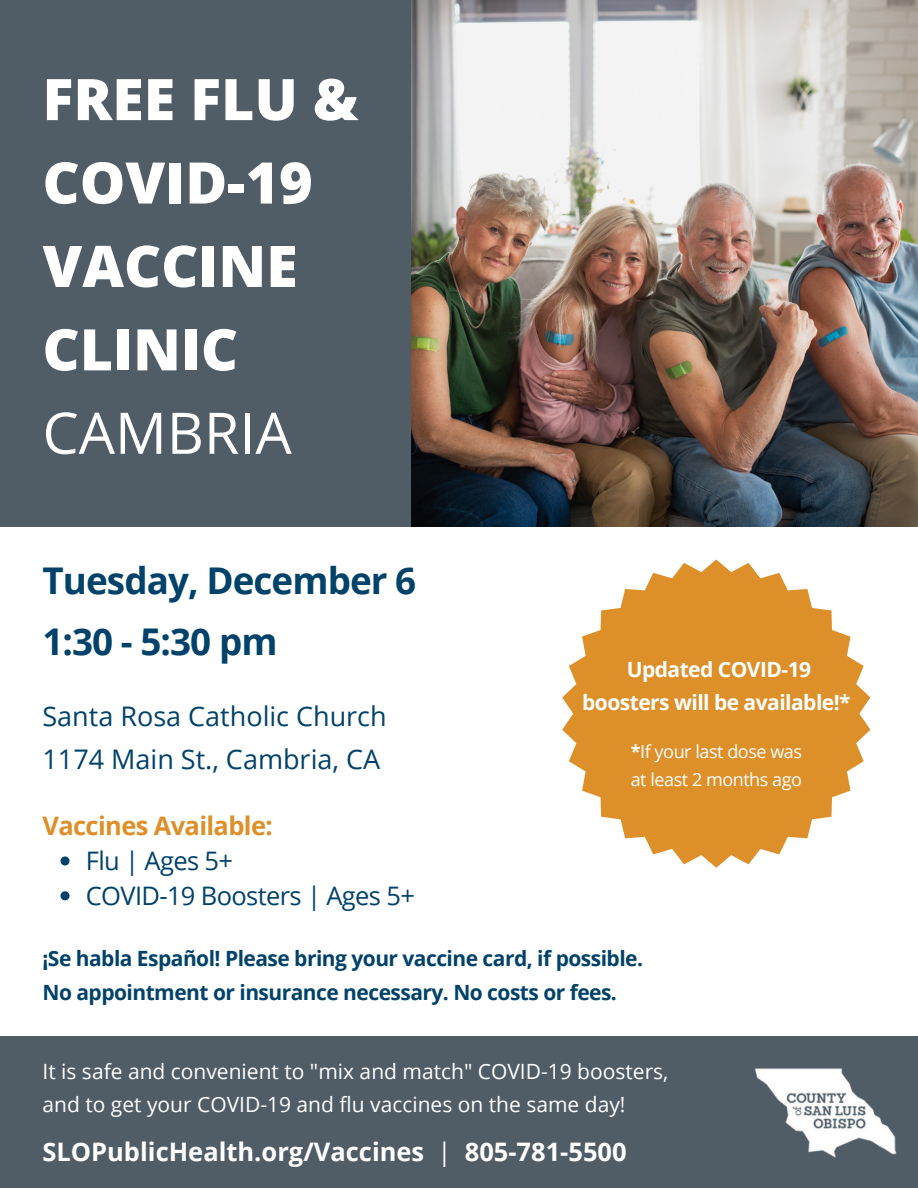
<style>
.page{position:relative;width:918px;height:1188px;background:#fff}
.page>*{position:absolute;margin:0;border:0;box-sizing:border-box;transform-origin:0 0}
.t1{font:800 57.3px/83.4px "Open Sans";color:#fff}
.t2{font:57.3px "Open Sans";color:#fff}
.t3{font:700 36.75px/60.8px "Open Sans";letter-spacing:-.025em;color:#01426a}
.t4{font:27px/43.8px "Open Sans";color:#01426a}
.t5{font:700 25.5px "Open Sans";color:#fff}
.t6{font:25.5px/34.8px "Open Sans";letter-spacing:-.025em;color:#01426a}
.t7{font:700 25.5px "Open Sans";letter-spacing:-.025em;color:#dd9029}
.t8{font:700 21px/33.8px "Open Sans";letter-spacing:-.025em;color:#01426a}
.t9{font:21px/33.8px "Open Sans";color:#fff}
.t10{font:700 21px/32.7px "Open Sans";letter-spacing:-.025em;color:#fff;text-align:center}
.t11{font:18px/28.2px "Open Sans";letter-spacing:-.025em;color:#fff}
.s1{font-weight:700}
.s2{font-weight:400}
</style>
<div class="page">
<div style="left:0;top:0;width:467px;height:526px;background:#505d67"></div>
<div style="left:0;top:1036px;width:918px;height:152px;background:#505d67"></div>
<img style="left:754px;top:1068px;width:143px;height:90px">
<svg style="left:61px;top:856px;width:9px;height:9px"></svg>
<svg style="left:61px;top:891px;width:9px;height:9px"></svg>
<img style="left:412px;top:0;width:506px;height:526px">
<svg style="left:562px;top:560px;width:308px;height:308px;fill:#dd9029"></svg>
<h1 class="t1" style="left:43px;top:56px;width:318px">FREE FLU &amp;<br>COVID-19<br>VACCINE<br>CLINIC</h1>
<h1 class="t2" style="left:43px;top:393px;width:251px">CAMBRIA</h1>
<h2 class="t3" style="left:43px;top:549px;width:375px">Tuesday, December 6<br>1:30 - 5:30 pm</h2>
<p class="t4" style="left:43px;top:693px;width:346px">Santa Rosa Catholic Church<br>1174 Main St., Cambria, CA</p>
<p class="t7" style="left:43px;top:808px;width:232px">Vaccines Available:</p>
<p class="t6" style="left:86px;top:843px;width:331px">Flu | Ages 5+<br>COVID-19 Boosters | Ages 5+</p>
<p class="t10" style="left:582px;top:653px;width:270px">Updated COVID-19 boosters will be available!*</p>
<p class="t11" style="left:631px;top:737px;width:173px"><span class="s1">*</span>If your last dose was at least 2 months ago</p>
<p class="t8" style="left:43px;top:941px;width:602px">¡Se habla Español! Please bring your vaccine card, if possible.<br>No appointment or insurance necessary. No costs or fees.</p>
<p class="t9" style="left:43px;top:1054px;width:627px">It is safe and convenient to "mix and match" COVID-19 boosters, and to get your COVID-19 and flu vaccines on the same day!</p>
<p class="t5" style="left:43px;top:1134px;width:586px">SLOPublicHealth.org/Vaccines <span class="s2">|</span> 805-781-5500</p>
</div>
